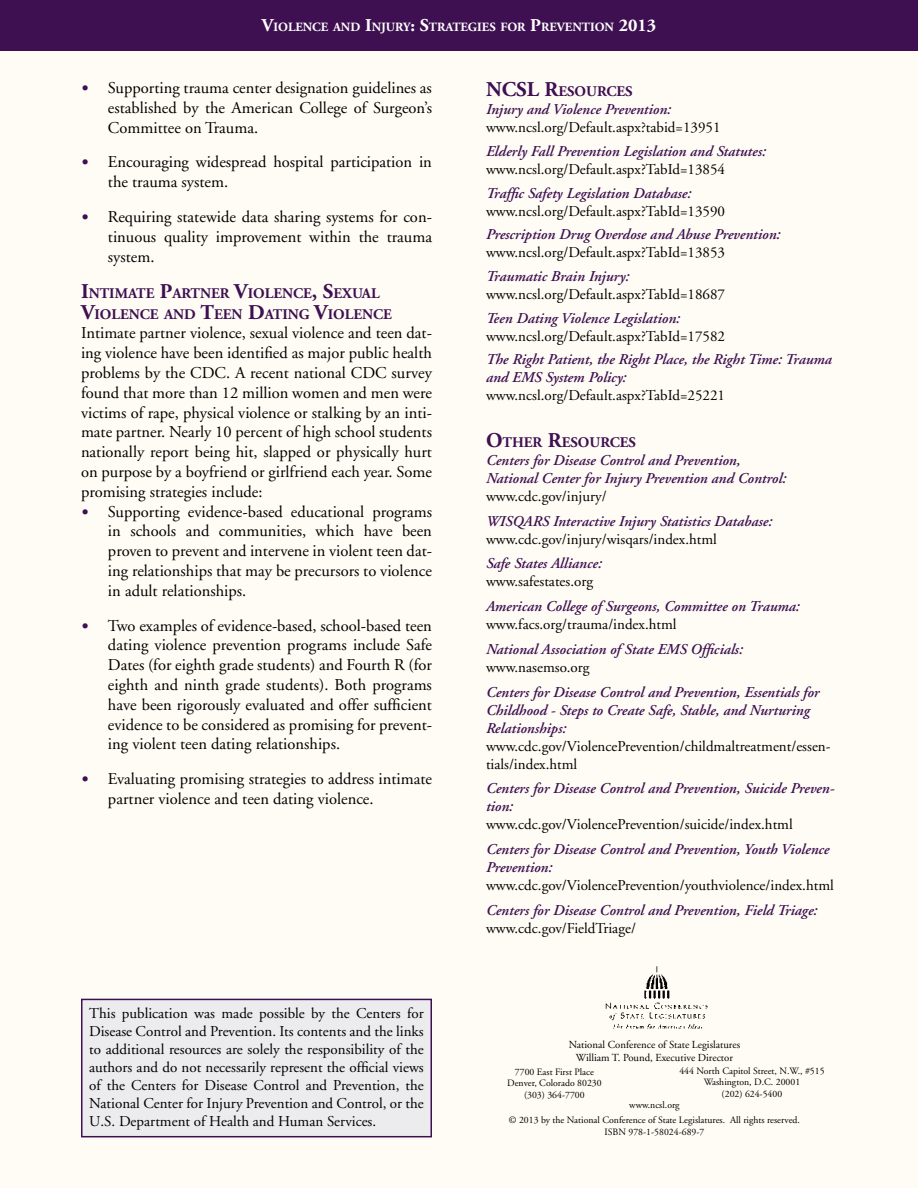
<style>
.page{position:relative;width:918px;height:1188px;background:#fffcf5}
.page>*{position:absolute;margin:0;border:0;box-sizing:border-box;transform-origin:0 0}
.t1{font:16.5px/19.8px "Adobe Garamond";color:#000;text-align:justify}
.t2{font:15px/18px "Adobe Garamond";color:#000;text-align:justify}
.t3{font:italic 600 15px/18px "Adobe Garamond";color:#3e1051}
.t4{font:700 14.7px/21px "Adobe Garamond";color:#3e1051}
.t5{font:700 12.6px "Adobe Garamond";color:#fff}
.t6{font:10.8px/12.9px "Adobe Garamond";color:#000;text-align:center}
.t7{font:9.75px/11.7px "Adobe Garamond";color:#000;text-align:center}
.s1{font-size:18px}
.s2{font-family:"Calibri";color:#3e1051}
.s3{font-size:21px}
</style>
<div class="page">
<div style="left:0;top:0;width:918px;height:51px;background:#3e1051"></div>
<div style="left:82px;top:999px;width:349px;height:138px;background:#ecebed"></div>
<div style="left:81px;top:999px;width:351px;height:138px;border:2px solid #3e1051"></div>
<img style="left:606px;top:966px;width:102px;height:63px">
<p class="t5" style="left:262px;top:20px;width:396px"><span class="s1">V</span>IOLENCE AND <span class="s1">I</span>NJURY<span class="s1">: S</span>TRATEGIES FOR <span class="s1">P</span>REVENTION <span class="s1">2013</span></p>
<p class="t1" style="left:108px;top:78px;width:326px;text-indent:-27px"><span class="s2">•</span> Supporting trauma center designation guidelines as established by the American College of Surgeon’s Committee on Trauma.</p>
<p class="t1" style="left:108px;top:153px;width:325px;text-indent:-27px"><span class="s2">•</span> Encouraging widespread hospital participation in the trauma system.</p>
<p class="t1" style="left:108px;top:207px;width:326px;text-indent:-27px"><span class="s2">•</span> Requiring statewide data sharing systems for con&shy;tinuous quality improvement within the trauma system.</p>
<p class="t4" style="left:81px;top:283px;width:312px"><span class="s3">I</span>NTIMATE <span class="s3">P</span>ARTNER <span class="s3">V</span>IOLENCE<span class="s3">, S</span>EXUAL<br><span class="s3">V</span>IOLENCE AND <span class="s3">T</span>EEN <span class="s3">D</span>ATING <span class="s3">V</span>IOLENCE</p>
<p class="t1" style="left:81px;top:324px;width:353px">Intimate partner violence, sexual violence and teen dat&shy;ing violence have been identified as major public health problems by the CDC. A recent national CDC survey found that more than 12 million women and men were victims of rape, physical violence or stalking by an inti&shy;mate partner. Nearly 10 percent of high school students nationally report being hit, slapped or physically hurt on purpose by a boyfriend or girlfriend each year. Some promising strategies include:</p>
<p class="t1" style="left:108px;top:502px;width:326px;text-indent:-27px"><span class="s2">•</span> Supporting evidence-based educational programs in schools and communities, which have been proven to prevent and intervene in violent teen dat&shy;ing relationships that may be precursors to violence in adult relationships.</p>
<p class="t1" style="left:108px;top:616px;width:326px;text-indent:-27px"><span class="s2">•</span> Two examples of evidence-based, school-based teen dating violence prevention programs include Safe Dates (for eighth grade students) and Fourth R (for eighth and ninth grade students). Both programs have been rigorously evaluated and offer sufficient evidence to be considered as promising for prevent&shy;ing violent teen dating relationships.</p>
<p class="t1" style="left:108px;top:770px;width:325px;text-indent:-27px"><span class="s2">•</span> Evaluating promising strategies to address intimate partner violence and teen dating violence.</p>
<p class="t2" style="left:89px;top:1005px;width:336px">This publication was made possible by the Centers for Disease Control and Prevention. Its contents and the links to additional resources are solely the responsibility of the authors and do not necessarily represent the official views of the Centers for Disease Control and Prevention, the National Center for Injury Prevention and Control, or the U.S. Department of Health and Human Services.</p>
<p class="t4" style="left:486px;top:81px;width:147px"><span class="s3">NCSL R</span>ESOURCES</p>
<p class="t3" style="left:486px;top:101px;width:187px">Injury and Violence Prevention:</p>
<p class="t2" style="left:486px;top:119px;width:236px">www.ncsl.org/Default.aspx?tabid=13951</p>
<p class="t3" style="left:486px;top:143px;width:281px">Elderly Fall Prevention Legislation and Statutes:</p>
<p class="t2" style="left:486px;top:161px;width:241px">www.ncsl.org/Default.aspx?TabId=13854</p>
<p class="t3" style="left:486px;top:184px;width:207px">Traffic Safety Legislation Database:</p>
<p class="t2" style="left:486px;top:202px;width:241px">www.ncsl.org/Default.aspx?TabId=13590</p>
<p class="t3" style="left:486px;top:226px;width:296px">Prescription Drug Overdose and Abuse Prevention:</p>
<p class="t2" style="left:486px;top:244px;width:241px">www.ncsl.org/Default.aspx?TabId=13853</p>
<p class="t3" style="left:486px;top:268px;width:145px">Traumatic Brain Injury:</p>
<p class="t2" style="left:486px;top:286px;width:241px">www.ncsl.org/Default.aspx?TabId=18687</p>
<p class="t3" style="left:486px;top:309px;width:196px">Teen Dating Violence Legislation:</p>
<p class="t2" style="left:486px;top:327px;width:241px">www.ncsl.org/Default.aspx?TabId=17582</p>
<p class="t3" style="left:486px;top:351px;width:347px">The Right Patient, the Right Place, the Right Time: Trauma and EMS System Policy:</p>
<p class="t2" style="left:486px;top:387px;width:241px">www.ncsl.org/Default.aspx?TabId=25221</p>
<p class="t4" style="left:486px;top:432px;width:151px"><span class="s3">O</span>THER <span class="s3">R</span>ESOURCES</p>
<p class="t3" style="left:486px;top:451px;width:302px">Centers for Disease Control and Prevention,<br>National Center for Injury Prevention and Control:</p>
<p class="t2" style="left:486px;top:487px;width:122px">www.cdc.gov/injury/</p>
<p class="t3" style="left:486px;top:512px;width:288px">WISQARS Interactive Injury Statistics Database:</p>
<p class="t2" style="left:486px;top:530px;width:232px">www.cdc.gov/injury/wisqars/index.html</p>
<p class="t3" style="left:486px;top:555px;width:117px">Safe States Alliance:</p>
<p class="t2" style="left:486px;top:573px;width:109px">www.safestates.org</p>
<p class="t3" style="left:486px;top:598px;width:315px">American College of Surgeons, Committee on Trauma:</p>
<p class="t2" style="left:486px;top:616px;width:192px">www.facs.org/trauma/index.html</p>
<p class="t3" style="left:486px;top:640px;width:258px">National Association of State EMS Officials:</p>
<p class="t2" style="left:486px;top:658px;width:105px">www.nasemso.org</p>
<p class="t3" style="left:486px;top:683px;width:335px">Centers for Disease Control and Prevention, Essentials for<br>Childhood - Steps to Create Safe, Stable, and Nurturing<br>Relationships:</p>
<p class="t2" style="left:486px;top:737px;width:346px">www.cdc.gov/ViolencePrevention/childmaltreatment/essen&shy;tials/index.html</p>
<p class="t3" style="left:486px;top:780px;width:350px">Centers for Disease Control and Prevention, Suicide Preven&shy;tion:</p>
<p class="t2" style="left:486px;top:816px;width:308px">www.cdc.gov/ViolencePrevention/suicide/index.html</p>
<p class="t3" style="left:486px;top:841px;width:345px">Centers for Disease Control and Prevention, Youth Violence<br>Prevention:</p>
<p class="t2" style="left:486px;top:877px;width:349px">www.cdc.gov/ViolencePrevention/youthviolence/index.html</p>
<p class="t3" style="left:486px;top:901px;width:333px">Centers for Disease Control and Prevention, Field Triage:</p>
<p class="t2" style="left:486px;top:919px;width:151px">www.cdc.gov/FieldTriage/</p>
<p class="t6" style="left:569px;top:1038px;width:173px">National Conference of State Legislatures<br>William T. Pound, Executive Director</p>
<p class="t7" style="left:507px;top:1066px;width:96px">7700 East First Place<br>Denver, Colorado 80230 (303) 364-7700</p>
<p class="t7" style="left:629px;top:1099px;width:52px">www.ncsl.org</p>
<p class="t7" style="left:679px;top:1065px;width:147px">444 North Capitol Street, N.W., #515<br>Washington, D.C. 20001<br>(202) 624-5400</p>
<p class="t7" style="left:509px;top:1115px;width:293px">© 2013 by the National Conference of State Legislatures. All rights reserved.<br>ISBN 978-1-58024-689-7</p>
</div>
